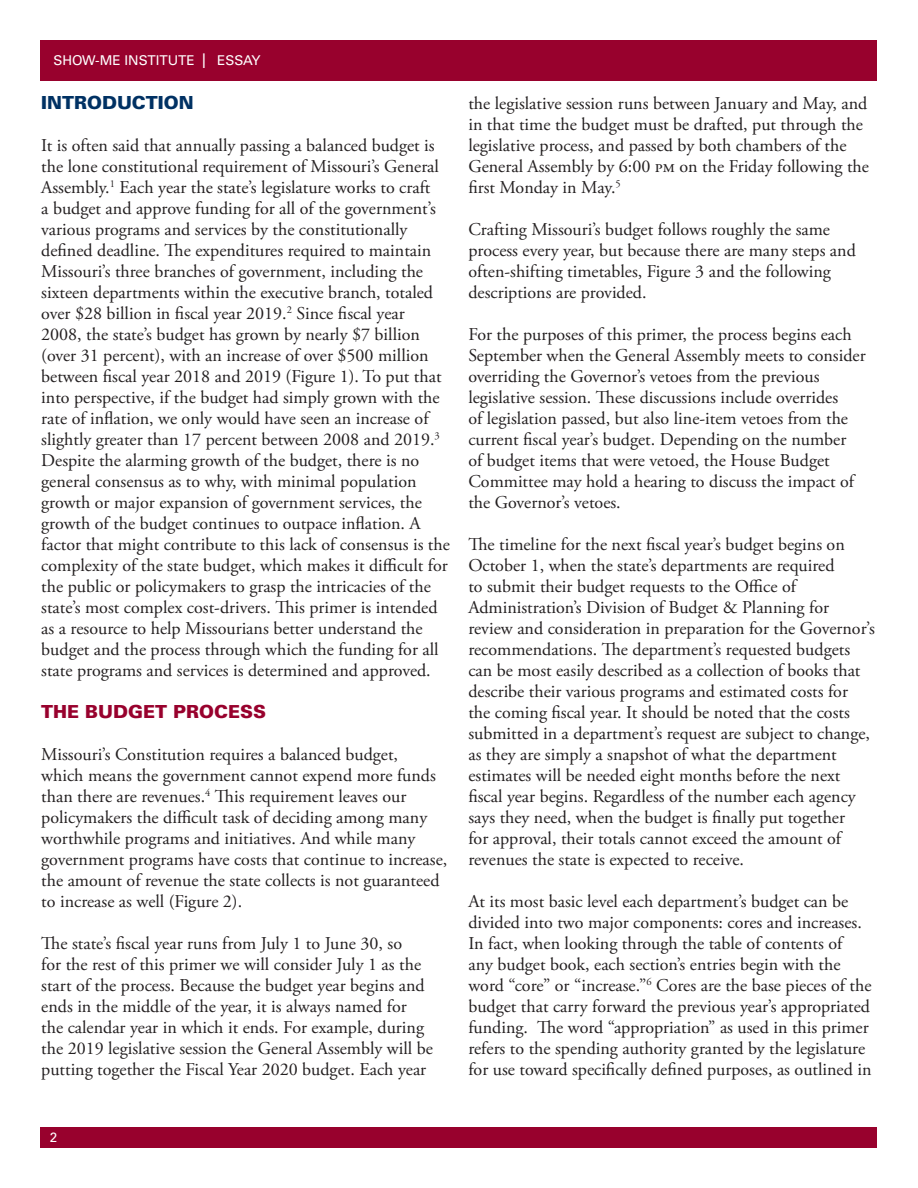
<style>
.page{position:relative;width:918px;height:1188px;background:#fff}
.page>*{position:absolute;margin:0;border:0;box-sizing:border-box;transform-origin:0 0}
.t1{font:18px/21px "Adobe Garamond Pro";color:#231f20}
.t2{font:900 18px "Univers LT Std";color:#98012d}
.t3{font:900 18px "Univers LT Std";color:#003163}
.t4{font:13.5px "Univers LT Std";color:#fff}
.s1{font-size:20.25px}
</style>
<div class="page">
<div style="left:40px;top:40px;width:838px;height:41px;background:#98012d"></div>
<div style="left:40px;top:1127px;width:838px;height:21px;background:#98012d"></div>
<p class="t4" style="left:54px;top:53px;width:208px">SHOW-ME INSTITUTE <span class="s1">I</span> ESSAY</p>
<p class="t3" style="left:41px;top:91px;width:154px">INTRODUCTION</p>
<p class="t1" style="left:41px;top:136px;width:410px">It is often said that annually passing a balanced budget is the lone constitutional requirement of Missouri’s General Assembly.<sup>1</sup> Each year the state’s legislature works to craft<br>a budget and approve funding for all of the government’s various programs and services by the constitutionally defined deadline. The expenditures required to maintain Missouri’s three branches of government, including the sixteen departments within the executive branch, totaled over $28 billion in fiscal year 2019.<sup>2</sup> Since fiscal year<br>2008, the state’s budget has grown by nearly $7 billion (over 31 percent), with an increase of over $500 million between fiscal year 2018 and 2019 (Figure 1). To put that into perspective, if the budget had simply grown with the rate of inflation, we only would have seen an increase of slightly greater than 17 percent between 2008 and 2019.<sup>3<br></sup>Despite the alarming growth of the budget, there is no general consensus as to why, with minimal population growth or major expansion of government services, the growth of the budget continues to outpace inflation. A factor that might contribute to this lack of consensus is the complexity of the state budget, which makes it difficult for the public or policymakers to grasp the intricacies of the state’s most complex cost-drivers. This primer is intended as a resource to help Missourians better understand the budget and the process through which the funding for all state programs and services is determined and approved.</p>
<p class="t2" style="left:41px;top:700px;width:226px">THE BUDGET PROCESS</p>
<p class="t1" style="left:41px;top:745px;width:408px">Missouri’s Constitution requires a balanced budget,<br>which means the government cannot expend more funds than there are revenues.<sup>4</sup> This requirement leaves our policymakers the difficult task of deciding among many worthwhile programs and initiatives. And while many government programs have costs that continue to increase, the amount of revenue the state collects is not guaranteed to increase as well (Figure 2).</p>
<p class="t1" style="left:41px;top:934px;width:393px">The state’s fiscal year runs from July 1 to June 30, so<br>for the rest of this primer we will consider July 1 as the start of the process. Because the budget year begins and ends in the middle of the year, it is always named for the calendar year in which it ends. For example, during the 2019 legislative session the General Assembly will be putting together the Fiscal Year 2020 budget. Each year</p>
<p class="t1" style="left:468px;top:94px;width:402px">the legislative session runs between January and May, and in that time the budget must be drafted, put through the legislative process, and passed by both chambers of the General Assembly by 6:00 pm on the Friday following the first Monday in May.<sup>5</sup></p>
<p class="t1" style="left:468px;top:220px;width:389px">Crafting Missouri’s budget follows roughly the same process every year, but because there are many steps and often-shifting timetables, Figure 3 and the following descriptions are provided.</p>
<p class="t1" style="left:468px;top:325px;width:399px">For the purposes of this primer, the process begins each September when the General Assembly meets to consider overriding the Governor’s vetoes from the previous legislative session. These discussions include overrides<br>of legislation passed, but also line-item vetoes from the current fiscal year’s budget. Depending on the number<br>of budget items that were vetoed, the House Budget Committee may hold a hearing to discuss the impact of the Governor’s vetoes.</p>
<p class="t1" style="left:468px;top:535px;width:408px">The timeline for the next fiscal year’s budget begins on October 1, when the state’s departments are required<br>to submit their budget requests to the Office of Administration’s Division of Budget &amp; Planning for review and consideration in preparation for the Governor’s recommendations. The department’s requested budgets can be most easily described as a collection of books that describe their various programs and estimated costs for<br>the coming fiscal year. It should be noted that the costs submitted in a department’s request are subject to change, as they are simply a snapshot of what the department estimates will be needed eight months before the next fiscal year begins. Regardless of the number each agency says they need, when the budget is finally put together<br>for approval, their totals cannot exceed the amount of revenues the state is expected to receive.</p>
<p class="t1" style="left:468px;top:892px;width:405px">At its most basic level each department’s budget can be divided into two major components: cores and increases.<br>In fact, when looking through the table of contents of<br>any budget book, each section’s entries begin with the word “core” or “increase.”<sup>6</sup> Cores are the base pieces of the budget that carry forward the previous year’s appropriated funding. The word “appropriation” as used in this primer refers to the spending authority granted by the legislature for use toward specifically defined purposes, as outlined in</p>
<p class="t4" style="left:50px;top:1129px;width:9px">2</p>
</div>
